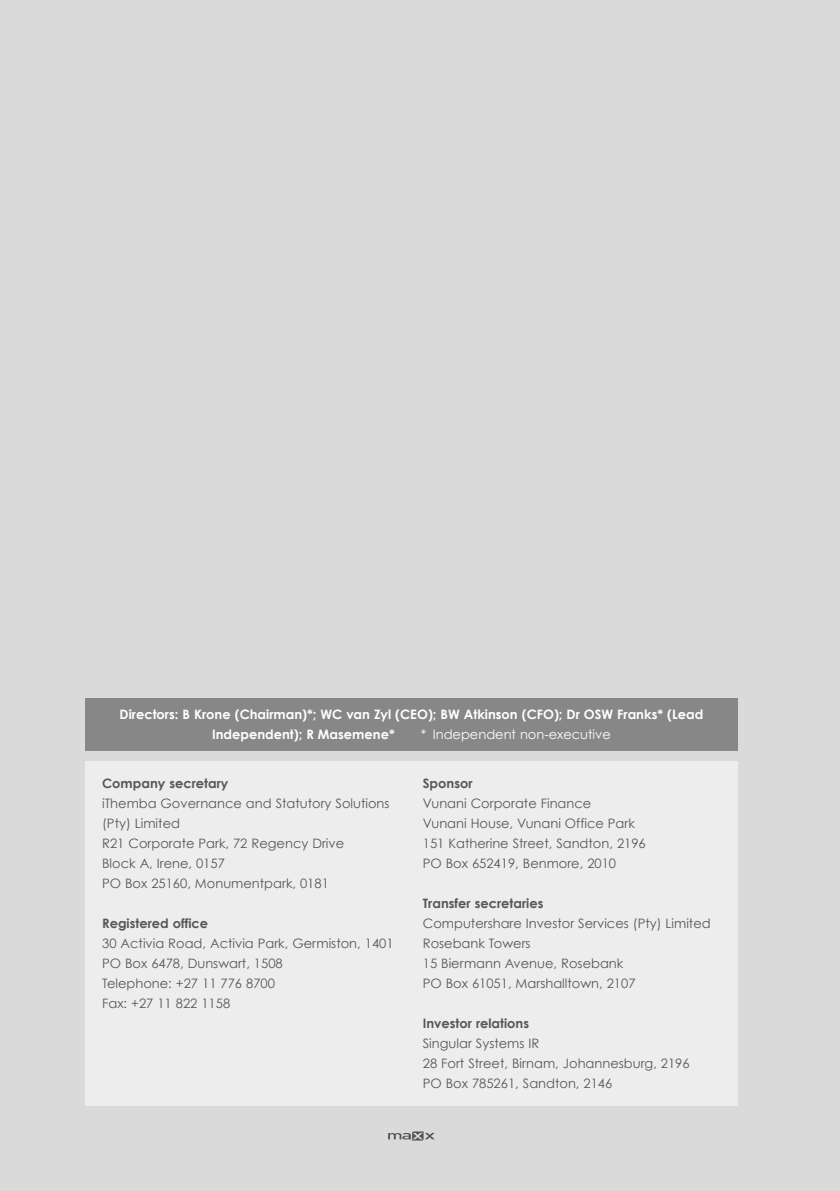
<style>
.page{position:relative;width:840px;height:1191px;background:#fff}
.page>*{position:absolute;margin:0;border:0;box-sizing:border-box;transform-origin:0 0}
.t1{font:13px/20px "Century Gothic";color:#575756}
.t2{font:700 13px/20px "Century Gothic";color:#fff}
.t3{font:700 13px "Century Gothic";color:#575756}
.t4{font:13px "Century Gothic";color:#fff}
</style>
<div class="page">
<div style="left:0;top:0;width:839px;height:1191px;background:#dadada"></div>
<div style="left:85px;top:698px;width:652px;height:52px;background:#878787"></div>
<div style="left:85px;top:761px;width:652px;height:345px;background:#ededed"></div>
<svg style="left:388px;top:1131px;width:46px;height:9px"></svg>
<p class="t2" style="left:212px;top:704px;width:492px;text-indent:-92px">Directors: B Krone (Chairman)*; WC van Zyl (CEO); BW Atkinson (CFO); Dr OSW Franks* (Lead<br>Independent); R Masemene*</p>
<p class="t4" style="left:420px;top:726px;width:191px">* Independent non-executive</p>
<p class="t3" style="left:102px;top:775px;width:128px">Company secretary</p>
<p class="t1" style="left:102px;top:793px;width:289px">iThemba Governance and Statutory Solutions (Pty) Limited<br>R21 Corporate Park, 72 Regency Drive<br>Block A, Irene, 0157<br>PO Box 25160, Monumentpark, 0181</p>
<p class="t3" style="left:102px;top:914px;width:107px">Registered office</p>
<p class="t1" style="left:102px;top:932px;width:293px">30 Activia Road, Activia Park, Germiston, 1401<br>PO Box 6478, Dunswart, 1508<br>Telephone: +27 11 776 8700<br>Fax: +27 11 822 1158</p>
<p class="t3" style="left:422px;top:775px;width:51px">Sponsor</p>
<p class="t1" style="left:422px;top:793px;width:224px">Vunani Corporate Finance<br>Vunani House, Vunani Office Park<br>151 Katherine Street, Sandton, 2196<br>PO Box 652419, Benmore, 2010</p>
<p class="t3" style="left:422px;top:894px;width:122px">Transfer secretaries</p>
<p class="t1" style="left:422px;top:912px;width:289px">Computershare Investor Services (Pty) Limited<br>Rosebank Towers<br>15 Biermann Avenue, Rosebank<br>PO Box 61051, Marshalltown, 2107</p>
<p class="t3" style="left:422px;top:1014px;width:108px">Investor relations</p>
<p class="t1" style="left:422px;top:1032px;width:268px">Singular Systems IR<br>28 Fort Street, Birnam, Johannesburg, 2196<br>PO Box 785261, Sandton, 2146</p>
</div>
